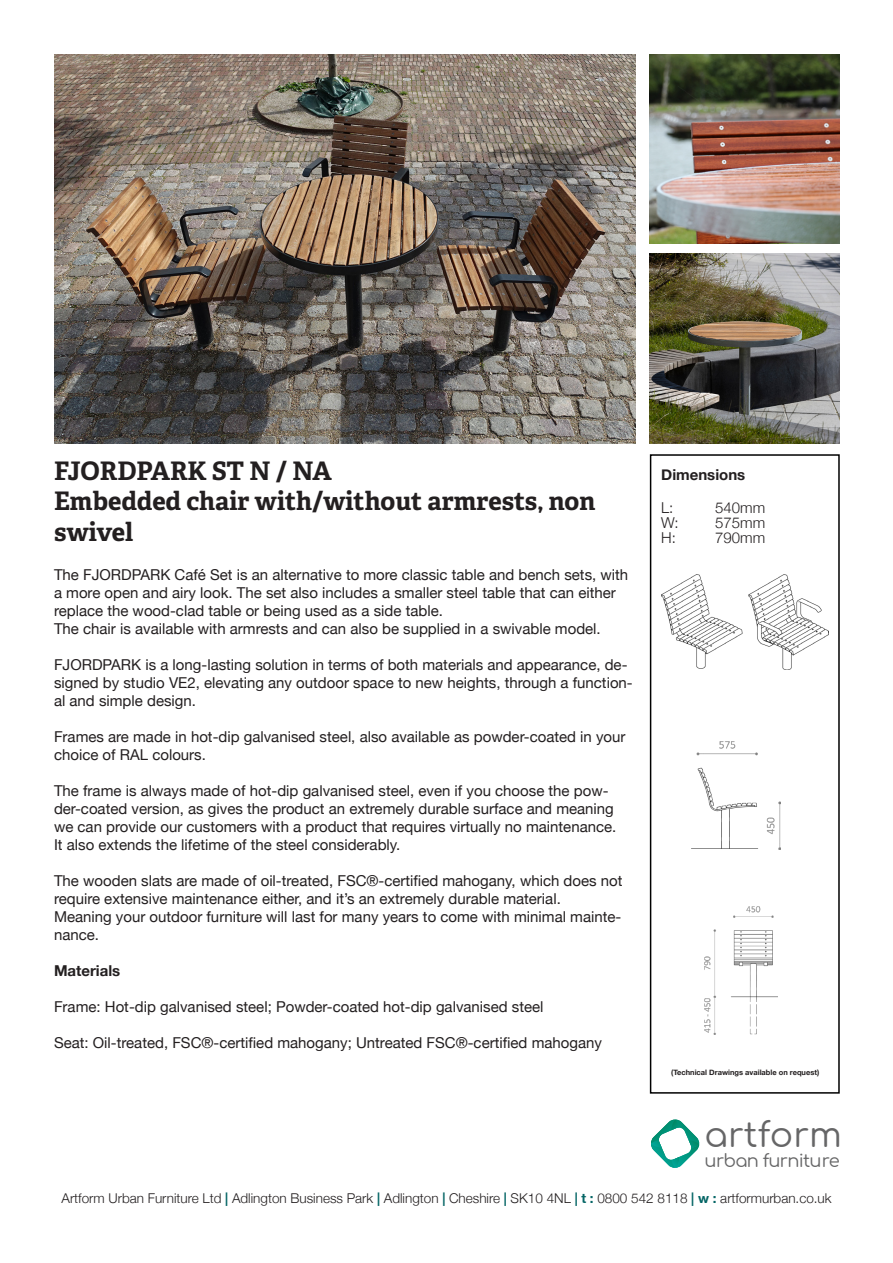
<style>
.page{position:relative;width:893px;height:1263px;background:#fff}
.page>*{position:absolute;margin:0;border:0;box-sizing:border-box;transform-origin:0 0}
.t1{font:34.65px "Comfortaa";color:#666667}
.t2{font:700 25.5px/30.6px "Adelle Basic";color:#231f20}
.t3{font:17.85px "Comfortaa";letter-spacing:-.04em;color:#666667}
.t4{font:15px/18px "Helvetica Neue";color:#231f20}
.t5{font:300 15px "Helvetica Neue";color:#231f20}
.t6{font:700 15px "Helvetica Neue";color:#231f20}
.t7{font:300 13.5px "Helvetica Neue";color:#231f20}
.t8{font:700 7.5px "Helvetica Neue";color:#231f20}
.s1{font-weight:700;color:#046565}
</style>
<div class="page">
<div style="left:650px;top:454px;width:190px;height:640px;border:2px solid #000"></div>
<svg style="left:651px;top:1119px;width:49px;height:49px"></svg>
<img style="left:650px;top:254px;width:190px;height:189px">
<img style="left:650px;top:54px;width:190px;height:189px">
<img style="left:54px;top:54px;width:582px;height:389px">
<img style="left:661px;top:574px;width:167px;height:96px">
<img style="left:705px;top:907px;width:72px;height:127px">
<img style="left:691px;top:741px;width:89px;height:108px">
<p class="t2" style="left:54px;top:455px;width:279px">FJORDPARK ST N / NA</p>
<p class="t2" style="left:54px;top:486px;width:543px">Embedded chair with/without armrests, non swivel</p>
<p class="t4" style="left:54px;top:566px;width:576px">The FJORDPARK Café Set is an alternative to more classic table and bench sets, with a more open and airy look. The set also includes a smaller steel table that can either replace the wood-clad table or being used as a side table.</p>
<p class="t4" style="left:54px;top:620px;width:548px">The chair is available with armrests and can also be supplied in a swivable model.</p>
<p class="t4" style="left:54px;top:656px;width:580px">FJORDPARK is a long-lasting solution in terms of both materials and appearance, de&shy;signed by studio VE2, elevating any outdoor space to new heights, through a function&shy;al and simple design.</p>
<p class="t4" style="left:54px;top:728px;width:573px">Frames are made in hot-dip galvanised steel, also available as powder-coated in your choice of RAL colours.</p>
<p class="t4" style="left:54px;top:782px;width:564px">The frame is always made of hot-dip galvanised steel, even if you choose the pow&shy;der-coated version, as gives the product an extremely durable surface and meaning we can provide our customers with a product that requires virtually no maintenance.</p>
<p class="t4" style="left:54px;top:836px;width:348px">It also extends the lifetime of the steel considerably.</p>
<p class="t4" style="left:54px;top:872px;width:570px">The wooden slats are made of oil-treated, FSC®-certified mahogany, which does not require extensive maintenance either, and it’s an extremely durable material.</p>
<p class="t4" style="left:54px;top:908px;width:569px">Meaning your outdoor furniture will last for many years to come with minimal mainte&shy;nance.</p>
<p class="t6" style="left:54px;top:962px;width:68px">Materials</p>
<p class="t4" style="left:54px;top:998px;width:491px">Frame: Hot-dip galvanised steel; Powder-coated hot-dip galvanised steel</p>
<p class="t4" style="left:54px;top:1034px;width:549px">Seat: Oil-treated, FSC®-certified mahogany; Untreated FSC®-certified mahogany</p>
<p class="t6" style="left:661px;top:466px;width:86px">Dimensions</p>
<p class="t5" style="left:661px;top:499px;width:14px">L:</p>
<p class="t5" style="left:715px;top:499px;width:52px">540mm</p>
<p class="t5" style="left:661px;top:514px;width:19px">W:</p>
<p class="t5" style="left:715px;top:514px;width:52px">575mm</p>
<p class="t5" style="left:661px;top:529px;width:16px">H:</p>
<p class="t5" style="left:715px;top:529px;width:52px">790mm</p>
<p class="t8" style="left:671px;top:1067px;width:150px">(Technical Drawings available on request)</p>
<p class="t1" style="left:705px;top:1103px;width:139px">artform</p>
<p class="t3" style="left:705px;top:1145px;width:137px">urban furniture</p>
<p class="t7" style="left:62px;top:1190px;width:772px">Artform Urban Furniture Ltd <span class="s1">|</span> Adlington Business Park <span class="s1">|</span> Adlington <span class="s1">|</span> Cheshire <span class="s1">|</span> SK10 4NL <span class="s1">| t :</span> 0800 542 8118 <span class="s1">| w :</span> artformurban.co.uk</p>
</div>
